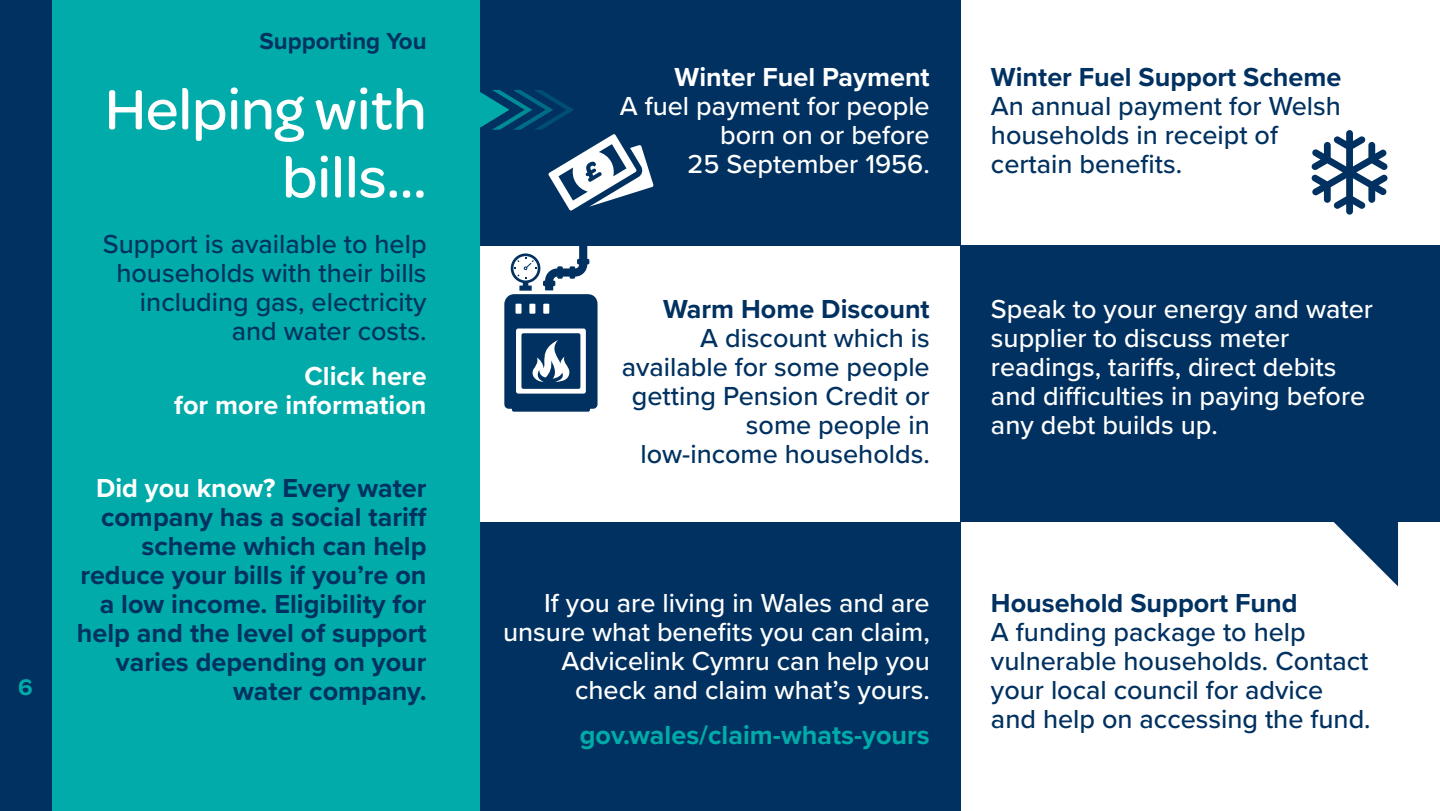
<style>
.page{position:relative;width:1440px;height:811px;background:#fff}
.page>*{position:absolute;margin:0;border:0;box-sizing:border-box;transform-origin:0 0}
.t1{font:500 60px/68px "Omnes";color:#fff;text-align:right}
.t2{font:500 27px/29px "Proxima Nova";color:#003160}
.t3{font:500 27px/29px "Proxima Nova";color:#fff;text-align:right}
.t4{font:700 27px/29px "Proxima Nova";color:#003160;text-align:right}
.t5{font:700 27px/29px "Proxima Nova";color:#fff;text-align:right}
.t6{font:700 27px "Proxima Nova";color:#00abaa}
.t7{font:700 24px "Proxima Nova";color:#003160}
.t8{font:600 24px "Omnes";color:#00abaa}
.s1{color:#fff}
</style>
<div class="page">
<div style="left:961px;top:246px;width:479px;height:275px;background:#003160"></div>
<div style="left:437px;top:521px;width:524px;height:289px;background:#003160"></div>
<div style="left:480px;top:0;width:481px;height:246px;background:#003160"></div>
<div style="left:0;top:0;width:480px;height:810px;background:#00abaa"></div>
<div style="left:0;top:0;width:51px;height:810px;background:#003160"></div>
<svg style="left:1332px;top:521px;width:66px;height:65px"></svg>
<svg style="left:1312px;top:130px;width:75px;height:84px"></svg>
<svg style="left:480px;top:90px;width:174px;height:120px"></svg>
<svg style="left:504px;top:246px;width:94px;height:165px"></svg>
<p class="t8" style="left:18px;top:672px;width:16px">6</p>
<p class="t7" style="left:259px;top:23px;width:169px">Supporting You</p>
<h1 class="t1" style="left:105px;top:75px;width:323px">Helping with bills…</h1>
<p class="t2" style="left:103px;top:228px;width:325px;text-align:right">Support is available to help households with their bills including gas, electricity and water costs.</p>
<p class="t5" style="left:174px;top:360px;width:254px">Click here<br>for more information</p>
<p class="t4" style="left:77px;top:472px;width:352px"><span class="s1">Did you know?</span> Every water company has a social tariff scheme which can help reduce your bills if you’re on a low income. Eligibility for help and the level of support varies depending on your water company.</p>
<p class="t5" style="left:675px;top:62px;width:257px">Winter Fuel Payment</p>
<p class="t3" style="left:620px;top:90px;width:312px">A fuel payment for people born on or before<br>25 September 1956.</p>
<p class="t4" style="left:663px;top:293px;width:268px">Warm Home Discount</p>
<p class="t2" style="left:622px;top:322px;width:310px;text-align:right">A discount which is available for some people getting Pension Credit or some people in low-income households.</p>
<p class="t3" style="left:503px;top:587px;width:428px">If you are living in Wales and are unsure what benefits you can claim,<br>Advicelink Cymru can help you check and claim what’s yours.</p>
<p class="t6" style="left:580px;top:714px;width:351px">gov.wales/claim-whats-yours</p>
<p class="t4" style="left:991px;top:62px;width:352px">Winter Fuel Support Scheme</p>
<p class="t2" style="left:991px;top:90px;width:351px">An annual payment for Welsh households in receipt of certain benefits.</p>
<p class="t3" style="left:991px;top:293px;width:384px;text-align:left">Speak to your energy and water supplier to discuss meter readings, tariffs, direct debits and difficulties in paying before any debt builds up.</p>
<p class="t4" style="left:991px;top:587px;width:308px">Household Support Fund</p>
<p class="t2" style="left:991px;top:616px;width:381px">A funding package to help vulnerable households. Contact your local council for advice and help on accessing the fund.</p>
</div>
